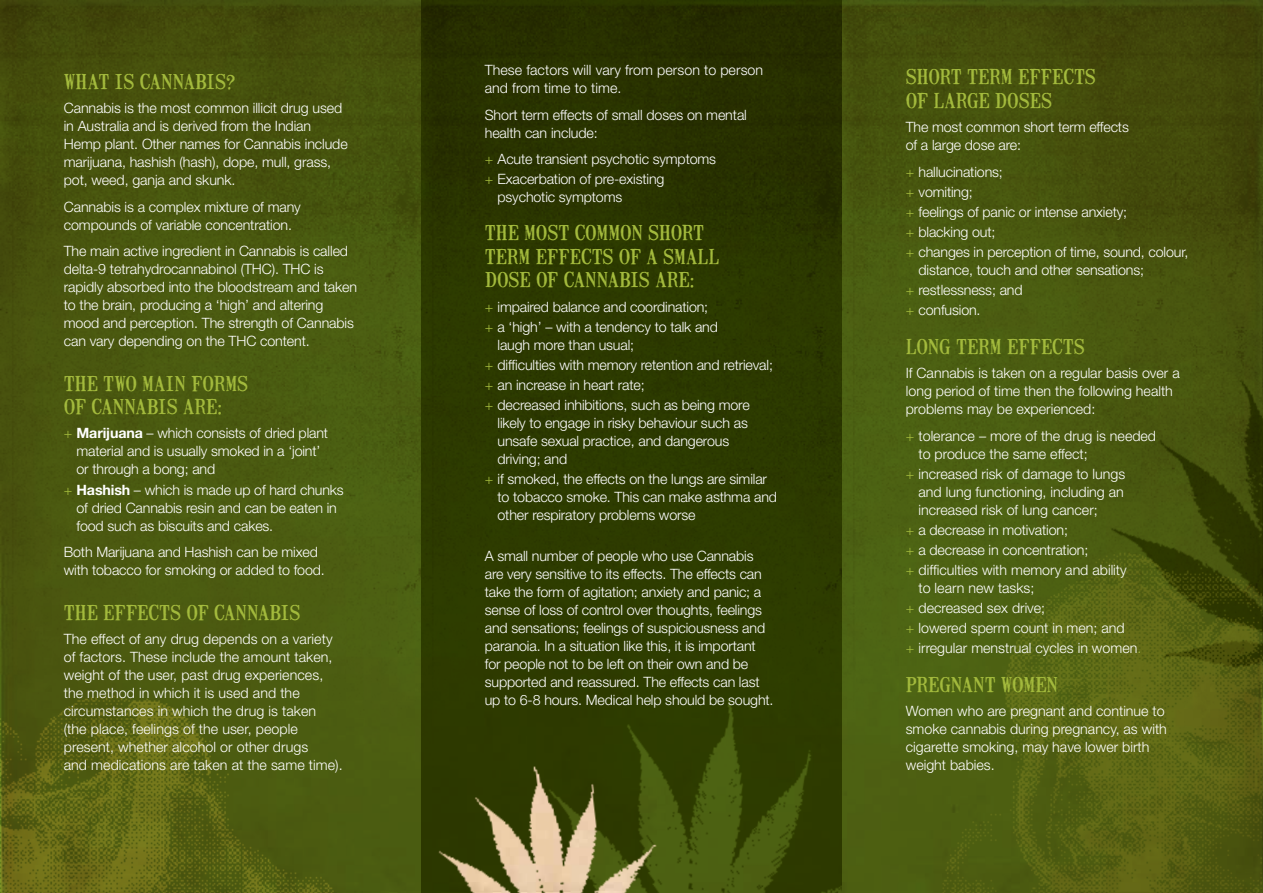
<style>
.page{position:relative;width:1263px;height:893px;background:#fff}
.page>*{position:absolute;margin:0;border:0;box-sizing:border-box;transform-origin:0 0}
.t1{font:19.5px/23.4px "Mailart Rubberstamp";letter-spacing:-.005em;color:#a4bb3d}
.copy{font:300 14.25px/18px "Helvetica Neue";letter-spacing:-.005em;color:#fff}
.bullet{font:300 14.25px/18px "Helvetica Neue";letter-spacing:-.01em;color:#fff}
.bullets_last{font:300 14.25px/18px "Helvetica Neue";letter-spacing:-.01em;color:#fff}
.s1{color:#a4bb3d}
.s2{font-weight:700}
</style>
<div class="page">
<img style="left:0;top:0;width:1263px;height:893px">
<p class="t1" style="left:64px;top:69px;width:13px">WHAT</p>
<p class="t1" style="left:115px;top:69px;width:37px">IS CANNABIS</p>
<p class="t1" style="left:226px;top:69px;width:12px">?</p>
<p class="copy" style="left:64px;top:99px;width:285px">Cannabis is the most common illicit drug used in Australia and is derived from the Indian Hemp plant. Other names for Cannabis include marijuana, hashish (hash), dope, mull, grass, pot, weed, ganja and skunk.</p>
<p class="copy" style="left:64px;top:197px;width:239px">Cannabis is a complex mixture of many compounds of variable concentration.</p>
<p class="copy" style="left:64px;top:242px;width:295px">The main active ingredient in Cannabis is called delta-9 tetrahydrocannabinol (THC). THC is rapidly absorbed into the bloodstream and taken to the brain, producing a ‘high’ and altering mood and perception. The strength of Cannabis can vary depending on the THC content.</p>
<p class="t1" style="left:64px;top:371px;width:186px">THE TWO MAIN FORMS<br>OF CANNABIS ARE:</p>
<p class="bullet" style="left:77px;top:424px;width:253px;text-indent:-13px"><span class="s1">+</span> <span class="s2">Marijuana</span> – which consists of dried plant material and is usually smoked in a ‘joint’ or through a bong; and</p>
<p class="bullets_last" style="left:77px;top:480px;width:269px;text-indent:-13px"><span class="s1">+</span> <span class="s2">Hashish</span> – which is made up of hard chunks of dried Cannabis resin and can be eaten in food such as biscuits and cakes.</p>
<p class="copy" style="left:64px;top:543px;width:263px">Both Marijuana and Hashish can be mixed with tobacco for smoking or added to food.</p>
<p class="t1" style="left:64px;top:600px;width:238px">THE EFFECTS OF CANNABIS</p>
<p class="copy" style="left:64px;top:630px;width:280px">The effect of any drug depends on a variety of factors. These include the amount taken, weight of the user, past drug experiences, the method in which it is used and the circumstances in which the drug is taken (the place, feelings of the user, people present, whether alcohol or other drugs<br>and medications are taken at the same time).</p>
<p class="copy" style="left:485px;top:61px;width:280px">These factors will vary from person to person and from time to time.</p>
<p class="copy" style="left:485px;top:105px;width:264px">Short term effects of small doses on mental health can include:</p>
<p class="bullet" style="left:485px;top:150px;width:233px"><span class="s1">+</span> Acute transient psychotic symptoms</p>
<p class="bullet" style="left:497px;top:170px;width:168px;text-indent:-13px"><span class="s1">+</span> Exacerbation of pre-existing psychotic symptoms</p>
<p class="t1" style="left:485px;top:221px;width:236px">THE MOST COMMON SHORT<br>TERM EFFECTS OF A SMALL<br>DOSE OF CANNABIS ARE:</p>
<p class="bullet" style="left:485px;top:297px;width:225px"><span class="s1">+</span> impaired balance and coordination;</p>
<p class="bullet" style="left:497px;top:317px;width:222px;text-indent:-13px"><span class="s1">+</span> a ‘high’ – with a tendency to talk and laugh more than usual;</p>
<p class="bullet" style="left:485px;top:355px;width:290px"><span class="s1">+</span> difficulties with memory retention and retrieval;</p>
<p class="bullet" style="left:485px;top:376px;width:161px"><span class="s1">+</span> an increase in heart rate;</p>
<p class="bullet" style="left:497px;top:396px;width:254px;text-indent:-13px"><span class="s1">+</span> decreased inhibitions, such as being more likely to engage in risky behaviour such as unsafe sexual practice, and dangerous driving; and</p>
<p class="bullet" style="left:497px;top:470px;width:281px;text-indent:-13px"><span class="s1">+</span> if smoked, the effects on the lungs are similar to tobacco smoke. This can make asthma and other respiratory problems worse</p>
<p class="copy" style="left:485px;top:546px;width:290px">A small number of people who use Cannabis are very sensitive to its effects. The effects can take the form of agitation; anxiety and panic; a sense of loss of control over thoughts, feelings and sensations; feelings of suspiciousness and paranoia. In a situation like this, it is important for people not to be left on their own and be supported and reassured. The effects can last up to 6-8 hours. Medical help should be sought.</p>
<p class="t1" style="left:906px;top:65px;width:192px">SHORT TERM EFFECTS<br>OF LARGE DOSES</p>
<p class="copy" style="left:906px;top:118px;width:225px">The most common short term effects of a large dose are:</p>
<p class="bullet" style="left:906px;top:162px;width:99px"><span class="s1">+</span> hallucinations;</p>
<p class="bullet" style="left:906px;top:182px;width:69px"><span class="s1">+</span> vomiting;</p>
<p class="bullet" style="left:906px;top:202px;width:223px"><span class="s1">+</span> feelings of panic or intense anxiety;</p>
<p class="bullet" style="left:906px;top:223px;width:91px"><span class="s1">+</span> blacking out;</p>
<p class="bullet" style="left:918px;top:243px;width:271px;text-indent:-13px"><span class="s1">+</span> changes in perception of time, sound, colour, distance, touch and other sensations;</p>
<p class="bullet" style="left:906px;top:281px;width:118px"><span class="s1">+</span> restlessness; and</p>
<p class="bullet" style="left:906px;top:301px;width:76px"><span class="s1">+</span> confusion.</p>
<p class="t1" style="left:906px;top:334px;width:181px">LONG TERM EFFECTS</p>
<p class="copy" style="left:906px;top:364px;width:275px">If Cannabis is taken on a regular basis over a long period of time then the following health problems may be experienced:</p>
<p class="bullet" style="left:918px;top:426px;width:239px;text-indent:-13px"><span class="s1">+</span> tolerance – more of the drug is needed to produce the same effect;</p>
<p class="bullet" style="left:918px;top:464px;width:208px;text-align:justify;text-indent:-13px"><span class="s1">+</span> increased risk of damage to lungs and lung functioning, including an increased risk of lung cancer;</p>
<p class="bullet" style="left:906px;top:520px;width:164px"><span class="s1">+</span> a decrease in motivation;</p>
<p class="bullet" style="left:906px;top:541px;width:184px"><span class="s1">+</span> a decrease in concentration;</p>
<p class="bullet" style="left:918px;top:561px;width:210px;text-indent:-13px"><span class="s1">+</span> difficulties with memory and ability to learn new tasks;</p>
<p class="bullet" style="left:906px;top:599px;width:141px"><span class="s1">+</span> decreased sex drive;</p>
<p class="bullet" style="left:906px;top:619px;width:220px"><span class="s1">+</span> lowered sperm count in men; and</p>
<p class="bullet" style="left:906px;top:639px;width:237px"><span class="s1">+</span> irregular menstrual cycles in women<span class="s1">.</span></p>
<p class="t1" style="left:906px;top:672px;width:154px">PREGNANT WOMEN</p>
<p class="copy" style="left:906px;top:702px;width:263px">Women who are pregnant and continue to smoke cannabis during pregnancy, as with cigarette smoking, may have lower birth weight babies.</p>
</div>
